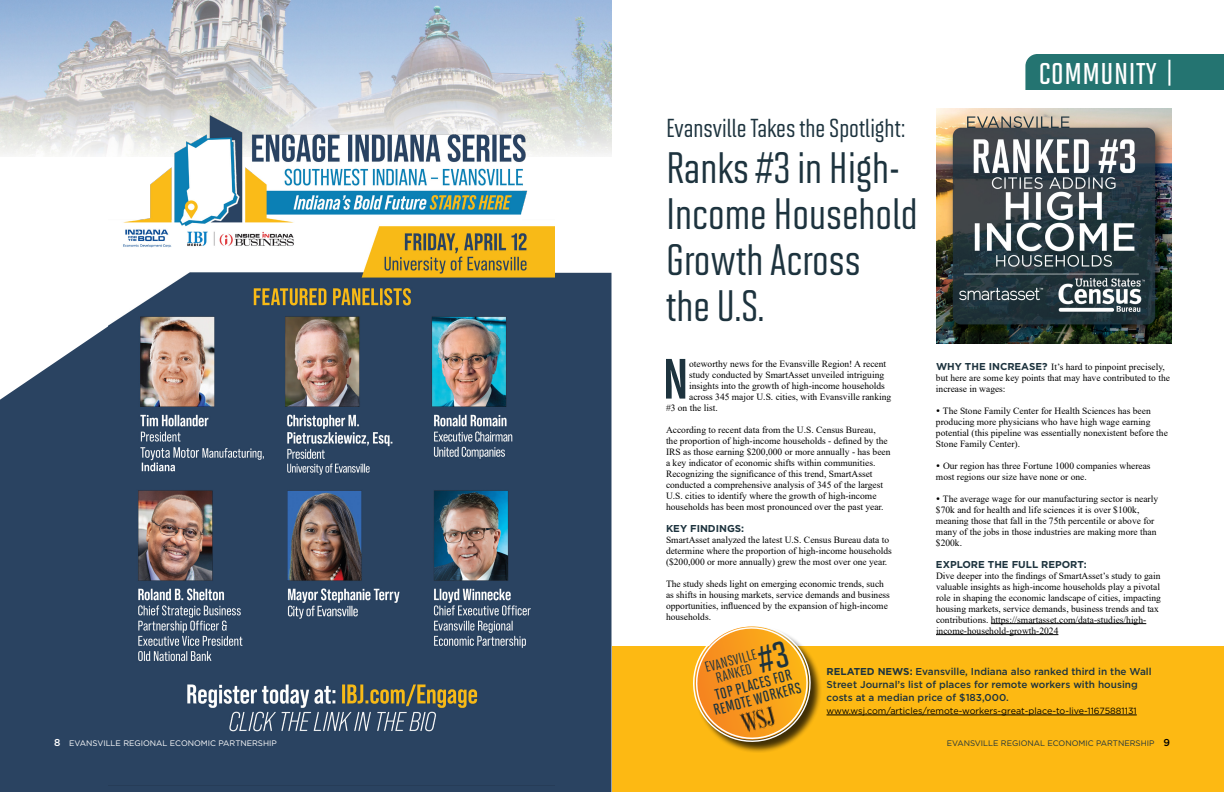
<style>
.page{position:relative;width:1224px;height:792px;background:#fff}
.page>*{position:absolute;margin:0;border:0;box-sizing:border-box;transform-origin:0 0}
.t1{font:700 56.6px "Solano Gothic Pro MVB";color:#1d333e}
.t2{font:500 44px/46px "Solano Gothic Pro MVB";color:#1d333e}
.t3{font:600 30px "Solano Gothic Pro MVB";letter-spacing:.02em;color:#fff}
.t4{font:500 26px "Solano Gothic Pro MVB";color:#1d333e}
.t5{font:600 15.4px/14.5px "Solano Gothic Pro MVB";color:#1d333e;text-align:center}
.t6{font:500 14.5px/12.7px "Solano Gothic Pro MVB";color:#1d333e;text-align:center}
.t7{font:500 10px/13px "Gotham";color:#1d333e}
.t8{font:700 10px "Gotham";color:#1d333e}
.t9{font:9.5px/11px "Times New Roman";color:#000}
.t10{font:9px "Gotham";color:#000}
.t11{font:8px "Gotham";color:#fff}
.t12{font:8px "Gotham";color:#1d333e}
.s1{font-weight:500;font-size:10px}
.s2{font-family:"Gotham";font-weight:700;font-size:10px;color:#1d333e}
.s3{font-family:"Gotham";font-weight:500}
.s4{font-weight:700}
.s5{font-weight:500;font-size:10px;color:#000}
</style>
<div class="page">
<img style="left:0;top:0;width:612px;height:156px">
<svg style="left:0;top:273px;width:611px;height:519px;fill:#2a4361"></svg>
<img style="left:109px;top:115px;width:446px;height:672px">
<div style="left:612px;top:647px;width:612px;height:145px;background:#fdb913"></div>
<hr style="left:827px;top:715px;width:310px;height:1px;background:#000">
<div style="left:694px;top:626px;width:128px;height:127px;background:#000;opacity:.75"></div>
<div style="left:1025px;top:54px;width:199px;height:36px;background:#247471"></div>
<hr style="left:1168px;top:60px;width:2px;height:26px;background:#fff">
<img style="left:936px;top:108px;width:235px;height:235px">
<hr style="left:991px;top:623px;width:155px;height:1px;background:#000">
<hr style="left:936px;top:634px;width:122px;height:1px;background:#000">
<svg style="left:142px;top:463px;width:33px;height:8px"></svg>
<svg style="left:687px;top:626px;width:129px;height:122px"></svg>
<p class="t11" style="left:54px;top:738px;width:224px"><span class="s1">8</span> EVANSVILLE REGIONAL ECONOMIC PARTNERSHIP</p>
<h3 class="t4" style="left:666px;top:111px;width:241px">Evansville Takes the Spotlight:</h3>
<h2 class="t2" style="left:666px;top:143px;width:253px">Ranks #3 in High-<br>Income Household<br>Growth Across<br>the U.S.</h2>
<h1 class="t1" style="left:662px;top:343px;width:29px">N</h1>
<p class="t9" style="left:689px;top:358px;width:199px">oteworthy news for the Evansville Region! A recent</p>
<p class="t9" style="left:689px;top:369px;width:197px">study conducted by SmartAsset unveiled intriguing</p>
<p class="t9" style="left:689px;top:380px;width:197px">insights into the growth of high-income households</p>
<p class="t9" style="left:689px;top:391px;width:204px">across 345 major U.S. cities, with Evansville ranking</p>
<p class="t9" style="left:666px;top:402px;width:53px">#3 on the list.</p>
<p class="t9" style="left:666px;top:424px;width:226px">According to recent data from the U.S. Census Bureau,<br>the proportion of high-income households - defined by the IRS as those earning $200,000 or more annually - has been a key indicator of economic shifts within communities.<br>Recognizing the significance of this trend, SmartAsset conducted a comprehensive analysis of 345 of the largest U.S. cities to identify where the growth of high-income households has been most pronounced over the past year.</p>
<p class="t8" style="left:666px;top:521px;width:80px">KEY FINDINGS:</p>
<p class="t9" style="left:666px;top:534px;width:227px">SmartAsset analyzed the latest U.S. Census Bureau data to determine where the proportion of high-income households ($200,000 or more annually) grew the most over one year.</p>
<p class="t9" style="left:666px;top:578px;width:226px">The study sheds light on emerging economic trends, such as shifts in housing markets, service demands and business opportunities, influenced by the expansion of high-income households.</p>
<h3 class="t3" style="left:1039px;top:54px;width:119px">COMMUNITY</h3>
<p class="t9" style="left:936px;top:361px;width:236px"><span class="s2">WHY THE INCREASE?</span> It’s hard to pinpoint precisely, but here are some key points that may have contributed to the increase in wages:</p>
<p class="t9" style="left:936px;top:405px;width:233px"><span class="s3">•</span> The Stone Family Center for Health Sciences has been producing more physicians who have high wage earning potential (this pipeline was essentially nonexistent before the Stone Family Center).</p>
<p class="t9" style="left:936px;top:460px;width:216px"><span class="s3">•</span> Our region has three Fortune 1000 companies whereas most regions our size have none or one.</p>
<p class="t9" style="left:936px;top:493px;width:224px"><span class="s3">•</span> The average wage for our manufacturing sector is nearly $70k and for health and life sciences it is over $100k, meaning those that fall in the 75th percentile or above for many of the jobs in those industries are making more than $200k.</p>
<p class="t8" style="left:936px;top:557px;width:152px">EXPLORE THE FULL REPORT:</p>
<p class="t9" style="left:936px;top:570px;width:227px">Dive deeper into the findings of SmartAsset’s study to gain valuable insights as high-income households play a pivotal role in shaping the economic landscape of cities, impacting housing markets, service demands, business trends and tax contributions. https://smartasset.com/data-studies/high&shy;income-household-growth-2024</p>
<h3 class="t6" style="left:703px;top:661px;width:54px;rotate:-15deg">EVANSVILLE<br>RANKED</h3>
<h3 class="t5" style="left:708px;top:689px;width:92px;rotate:-15deg">TOP PLACES FOR<br>REMOTE WORKERS</h3>
<p class="t7" style="left:827px;top:665px;width:327px"><span class="s4">RELATED NEWS:</span> Evansville, Indiana also ranked third in the Wall<br>Street Journal’s list of places for remote workers with housing costs at a median price of $183,000.</p>
<p class="t10" style="left:827px;top:705px;width:312px">www.wsj.com/articles/remote-workers-great-place-to-live-11675881131</p>
<p class="t12" style="left:947px;top:738px;width:225px">EVANSVILLE REGIONAL ECONOMIC PARTNERSHIP <span class="s5">9</span></p>
</div>
